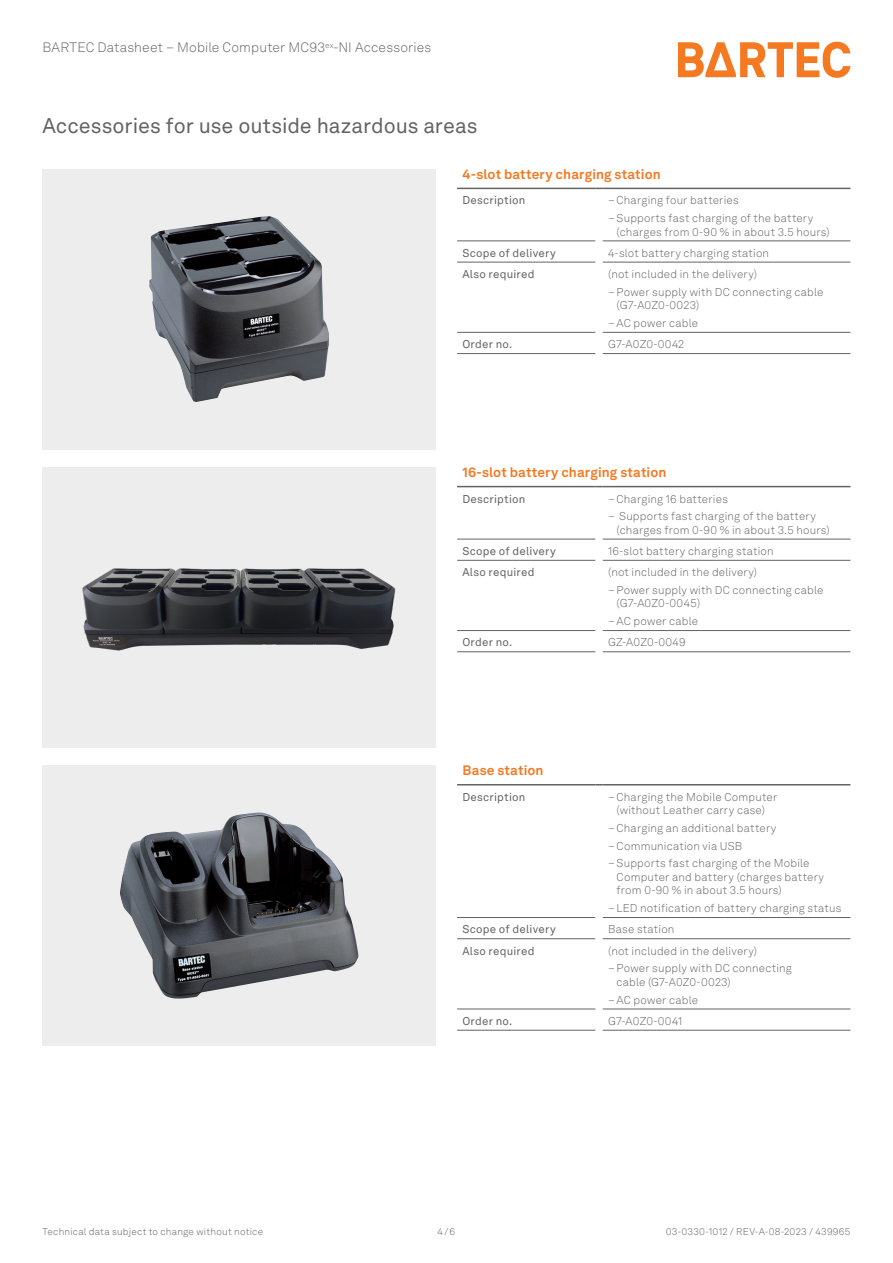
<style>
.page{position:relative;width:893px;height:1263px;background:#fff}
.page>*{position:absolute;margin:0;border:0;box-sizing:border-box;transform-origin:0 0}
._02_Subheadline_14{font:21px "Akkurat LL";letter-spacing:-.005em;color:#636366}
.Tab_01_Headline_9{font:700 13.5px "Akkurat LL";letter-spacing:.01em;color:#f47921}
.t1{font:300 13.5px "Akkurat LL";letter-spacing:.01em;color:#636366}
.Tab_03_Copy_7_5{font:300 11.25px/13.5px "Akkurat LL";letter-spacing:.02em;color:#636366}
.Tab_03_Copy_Legend_7{font:11.25px "Akkurat LL";letter-spacing:.02em;color:#636366}
.Paragraph_Style_1{font:300 11.25px "Akkurat LL";letter-spacing:.02em;color:#636366}
.t2{font:300 9.75px "Akkurat LL";letter-spacing:.025em;color:#636366}
.s1{font-family:"Akkurat Pro"}
</style>
<div class="page">
<svg style="left:678px;top:42px;width:172px;height:36px"></svg>
<div style="left:43px;top:765px;width:393px;height:280px;background:#ededee"></div>
<div style="left:43px;top:169px;width:393px;height:280px;background:#ededee"></div>
<hr style="left:603px;top:188px;width:247px;height:1px;background:#636366">
<hr style="left:603px;top:240px;width:247px;height:1px;background:#636366">
<hr style="left:603px;top:262px;width:247px;height:1px;background:#636366">
<hr style="left:603px;top:332px;width:247px;height:1px;background:#636366">
<hr style="left:603px;top:353px;width:247px;height:1px;background:#636366">
<svg style="left:457px;top:188px;width:146px;height:166px"></svg>
<div style="left:43px;top:467px;width:393px;height:280px;background:#ededee"></div>
<hr style="left:603px;top:486px;width:247px;height:1px;background:#636366">
<hr style="left:603px;top:539px;width:247px;height:1px;background:#636366">
<hr style="left:603px;top:560px;width:247px;height:1px;background:#636366">
<hr style="left:603px;top:630px;width:247px;height:1px;background:#636366">
<hr style="left:603px;top:651px;width:247px;height:1px;background:#636366">
<svg style="left:457px;top:486px;width:146px;height:166px"></svg>
<hr style="left:457px;top:539px;width:138px;height:1px;background:#636366">
<hr style="left:457px;top:1030px;width:138px;height:1px;background:#636366">
<hr style="left:603px;top:784px;width:247px;height:1px;background:#636366">
<hr style="left:603px;top:917px;width:247px;height:1px;background:#636366">
<hr style="left:603px;top:938px;width:247px;height:1px;background:#636366">
<hr style="left:603px;top:1008px;width:247px;height:1px;background:#636366">
<hr style="left:603px;top:1030px;width:247px;height:1px;background:#636366">
<svg style="left:457px;top:784px;width:146px;height:246px"></svg>
<hr style="left:457px;top:917px;width:138px;height:1px;background:#636366">
<hr style="left:457px;top:938px;width:138px;height:1px;background:#636366">
<img style="left:149px;top:216px;width:180px;height:186px">
<img style="left:120px;top:812px;width:238px;height:186px">
<img style="left:82px;top:568px;width:314px;height:83px">
<p class="t1" style="left:43px;top:38px;width:390px">BARTEC Datasheet – Mobile Computer MC93<sup>ex</sup>-NI Accessories</p>
<p class="_02_Subheadline_14" style="left:43px;top:110px;width:436px">Accessories for use outside hazardous areas</p>
<p class="Tab_01_Headline_9" style="left:462px;top:163px;width:200px">4-slot battery charging station</p>
<p class="Tab_03_Copy_Legend_7" style="left:462px;top:192px;width:65px">Description</p>
<p class="Tab_03_Copy_7_5" style="left:608px;top:193px;width:132px"><span class="s1">–</span>Charging four batteries</p>
<p class="Tab_03_Copy_7_5" style="left:617px;top:211px;width:215px;text-indent:-9px"><span class="s1">–</span>Supports fast charging of the battery (charges from 0-90 % in about 3.5 hours)</p>
<p class="Tab_03_Copy_Legend_7" style="left:462px;top:244px;width:95px">Scope of delivery</p>
<p class="Tab_03_Copy_7_5" style="left:608px;top:246px;width:163px">4-slot battery charging station</p>
<p class="Tab_03_Copy_Legend_7" style="left:462px;top:266px;width:74px">Also required</p>
<p class="Paragraph_Style_1" style="left:608px;top:266px;width:151px">(not included in the delivery)</p>
<p class="Tab_03_Copy_7_5" style="left:617px;top:285px;width:208px;text-indent:-9px"><span class="s1">–</span>Power supply with DC connecting cable (G7-A0Z0-0023)</p>
<p class="Tab_03_Copy_7_5" style="left:608px;top:316px;width:91px"><span class="s1">–</span>AC power cable</p>
<p class="Tab_03_Copy_Legend_7" style="left:462px;top:336px;width:51px">Order no.</p>
<p class="Tab_03_Copy_7_5" style="left:608px;top:337px;width:78px">G7-A0Z0-0042</p>
<p class="Tab_01_Headline_9" style="left:462px;top:462px;width:206px">16-slot battery charging station</p>
<p class="Tab_03_Copy_Legend_7" style="left:462px;top:490px;width:65px">Description</p>
<p class="Tab_03_Copy_7_5" style="left:608px;top:491px;width:121px"><span class="s1">–</span>Charging 16 batteries</p>
<p class="Tab_03_Copy_7_5" style="left:617px;top:509px;width:215px;text-indent:-9px"><span class="s1">–</span> Supports fast charging of the battery (charges from 0-90 % in about 3.5 hours)</p>
<p class="Tab_03_Copy_Legend_7" style="left:462px;top:543px;width:95px">Scope of delivery</p>
<p class="Tab_03_Copy_7_5" style="left:608px;top:544px;width:167px">16-slot battery charging station</p>
<p class="Tab_03_Copy_Legend_7" style="left:462px;top:564px;width:74px">Also required</p>
<p class="Paragraph_Style_1" style="left:608px;top:564px;width:151px">(not included in the delivery)</p>
<p class="Tab_03_Copy_7_5" style="left:617px;top:583px;width:208px;text-indent:-9px"><span class="s1">–</span>Power supply with DC connecting cable (G7-A0Z0-0045)</p>
<p class="Tab_03_Copy_7_5" style="left:608px;top:614px;width:91px"><span class="s1">–</span>AC power cable</p>
<p class="Tab_03_Copy_Legend_7" style="left:462px;top:634px;width:51px">Order no.</p>
<p class="Tab_03_Copy_7_5" style="left:608px;top:635px;width:79px">GZ-A0Z0-0049</p>
<p class="Tab_01_Headline_9" style="left:462px;top:760px;width:83px">Base station</p>
<p class="Tab_03_Copy_Legend_7" style="left:462px;top:788px;width:65px">Description</p>
<p class="Tab_03_Copy_7_5" style="left:608px;top:790px;width:171px;text-align:center"><span class="s1">–</span>Charging the Mobile Computer (without Leather carry case)</p>
<p class="Tab_03_Copy_7_5" style="left:608px;top:821px;width:170px"><span class="s1">–</span>Charging an additional battery</p>
<p class="Tab_03_Copy_7_5" style="left:608px;top:839px;width:136px"><span class="s1">–</span>Communication via USB</p>
<p class="Tab_03_Copy_7_5" style="left:617px;top:856px;width:209px;text-indent:-9px"><span class="s1">–</span>Supports fast charging of the Mobile<br>Computer and battery (charges battery from 0-90 % in about 3.5 hours)</p>
<p class="Tab_03_Copy_7_5" style="left:608px;top:901px;width:235px"><span class="s1">–</span>LED notification of battery charging status</p>
<p class="Tab_03_Copy_Legend_7" style="left:462px;top:921px;width:95px">Scope of delivery</p>
<p class="Tab_03_Copy_7_5" style="left:608px;top:922px;width:68px">Base station</p>
<p class="Tab_03_Copy_Legend_7" style="left:462px;top:942px;width:74px">Also required</p>
<p class="Paragraph_Style_1" style="left:608px;top:943px;width:151px">(not included in the delivery)</p>
<p class="Tab_03_Copy_7_5" style="left:617px;top:961px;width:177px;text-indent:-9px"><span class="s1">–</span>Power supply with DC connecting cable (G7-A0Z0-0023)</p>
<p class="Tab_03_Copy_7_5" style="left:608px;top:993px;width:91px"><span class="s1">–</span>AC power cable</p>
<p class="Tab_03_Copy_Legend_7" style="left:462px;top:1012px;width:51px">Order no.</p>
<p class="Tab_03_Copy_7_5" style="left:608px;top:1014px;width:76px">G7-A0Z0-0041</p>
<p class="t2" style="left:43px;top:1225px;width:222px">Technical data subject to change without notice</p>
<p class="t2" style="left:438px;top:1225px;width:19px">4/6</p>
<p class="t2" style="left:666px;top:1225px;width:186px">03-0330-1012 / REV-A-08-2023 / 439965</p>
</div>
